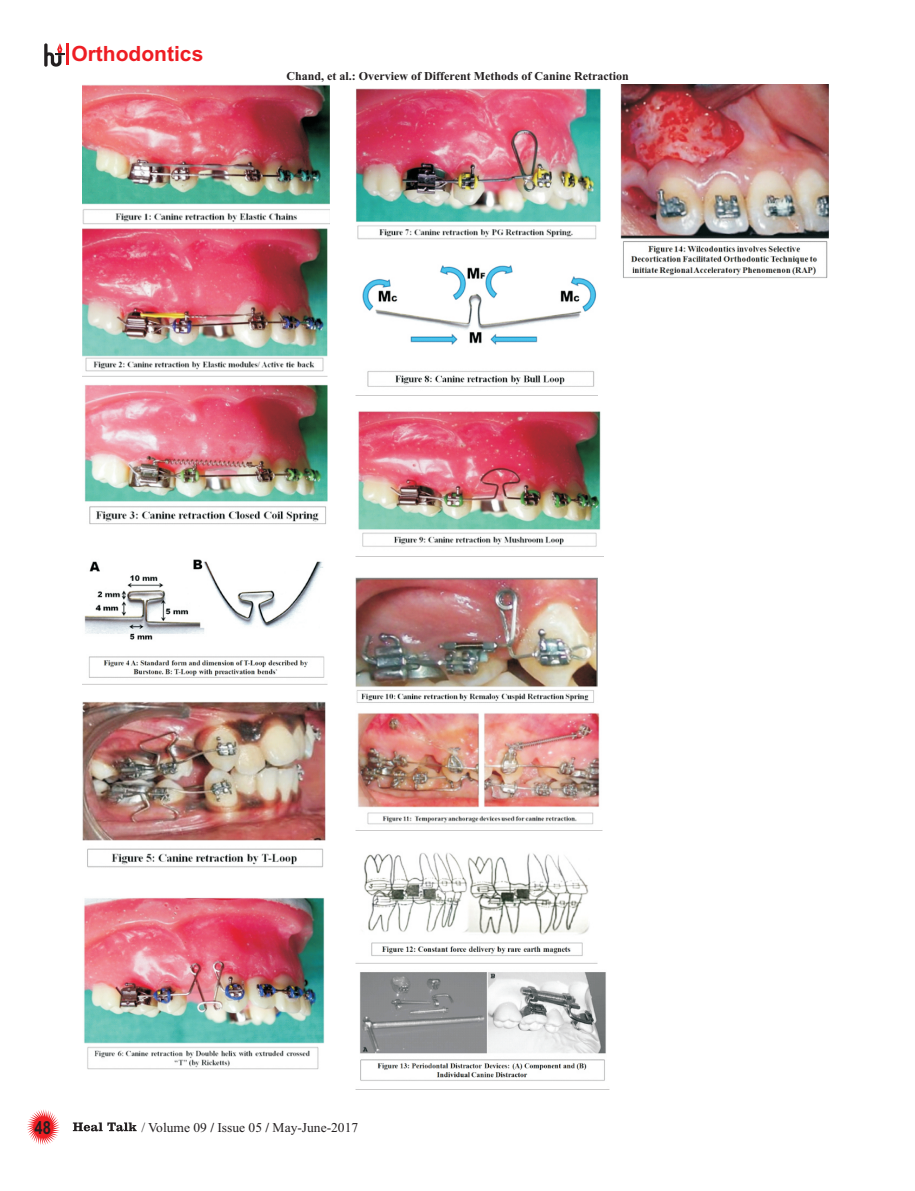
<style>
.page{position:relative;width:915px;height:1191px;background:#fff}
.page>*{position:absolute;margin:0;border:0;box-sizing:border-box;transform-origin:0 0}
.t1{font:700 21px "Arial";color:#ee1d23}
.t2{font:700 18px "Arial Narrow";color:#231f20}
.t3{font:13.5px "Times New Roman";color:#231f20}
.t4{font:700 12px "Times New Roman";color:#231f20}
.s1{font-weight:700}
</style>
<div class="page">
<svg style="left:27px;top:1109px;width:33px;height:36px"></svg>
<img style="left:82px;top:701px;width:243px;height:167px">
<img style="left:84px;top:897px;width:240px;height:172px">
<img style="left:356px;top:88px;width:245px;height:152px">
<img style="left:362px;top:265px;width:235px;height:122px">
<img style="left:358px;top:411px;width:243px;height:136px">
<img style="left:356px;top:577px;width:241px;height:126px">
<img style="left:357px;top:713px;width:243px;height:112px">
<img style="left:357px;top:853px;width:239px;height:110px">
<img style="left:360px;top:972px;width:246px;height:109px">
<img style="left:620px;top:84px;width:208px;height:194px">
<img style="left:82px;top:85px;width:247px;height:140px">
<img style="left:82px;top:228px;width:245px;height:144px">
<img style="left:84px;top:384px;width:243px;height:141px">
<img style="left:84px;top:559px;width:241px;height:119px">
<hr style="left:66px;top:43px;width:2px;height:21px;background:#ee1d23">
<svg style="left:44px;top:43px;width:20px;height:24px"></svg>
<svg style="left:73px;top:1122px;width:64px;height:9px"></svg>
<h1 class="t1" style="left:71px;top:46px;width:133px">Orthodontics</h1>
<p class="t4" style="left:286px;top:72px;width:344px">Chand, et al.: Overview of Different Methods of Canine Retraction</p>
<h2 class="t2" style="left:35px;top:1113px;width:18px">48</h2>
<p class="t3" style="left:141px;top:1122px;width:218px">/ Volume 09 <span class="s1">/</span> Issue 05 <span class="s1">/</span> May-June-2017</p>
</div>
